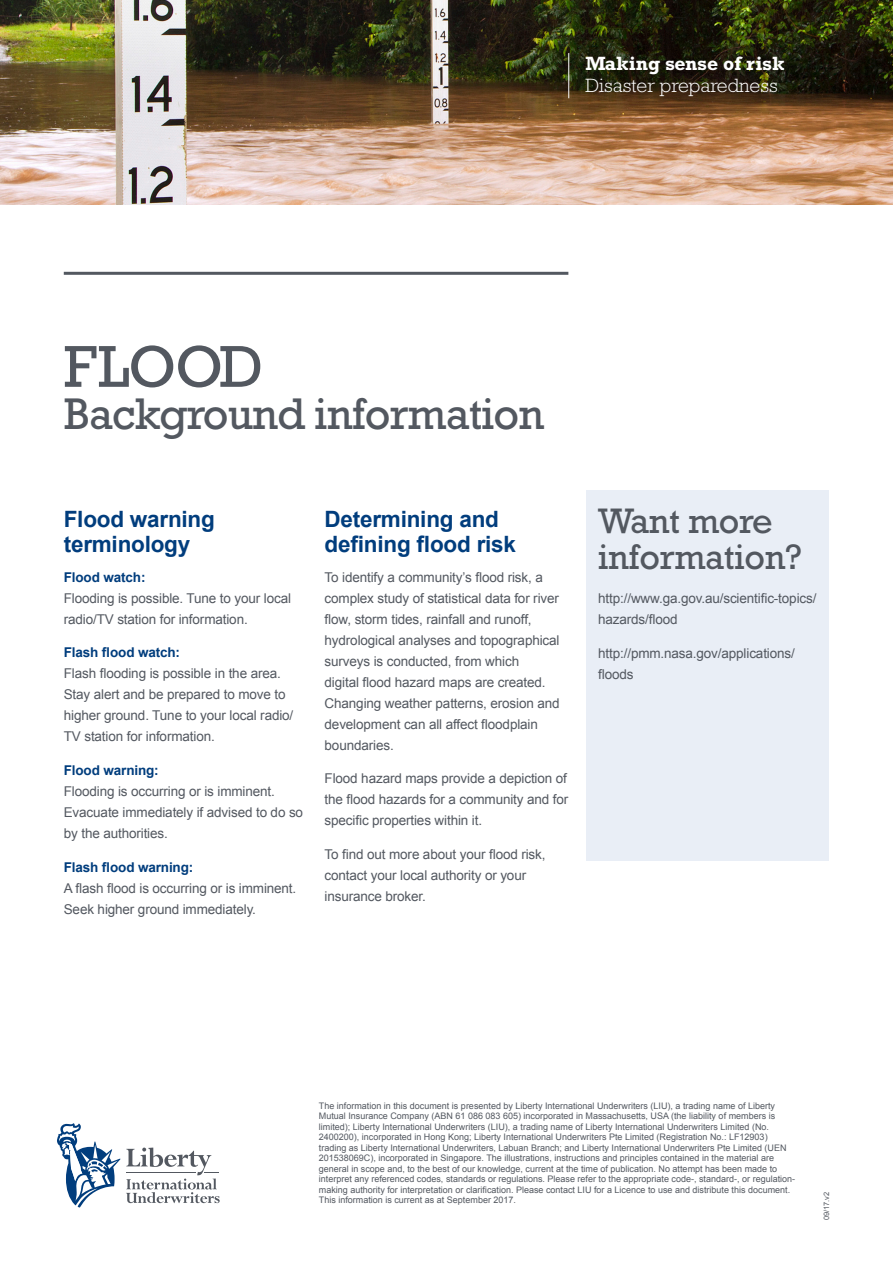
<style>
.page{position:relative;width:893px;height:1263px;background:#fff}
.page>*{position:absolute;margin:0;border:0;box-sizing:border-box;transform-origin:0 0}
.t1{font:60px "Rockwell";letter-spacing:-.02em;color:#535860}
.t2{font:45px "Rockwell";letter-spacing:-.02em;color:#535860}
.t3{font:36px/36px "Rockwell";letter-spacing:-.01em;color:#535860}
.Subhead_1{font:700 22.5px/25.5px "Arial";letter-spacing:-.01em;color:#013d7d}
.t4{font:300 19.5px "Rockwell";color:#fff}
.t5{font:700 19.5px "Rockwell";color:#fff}
.Body{font:13.5px/21px "Arial";letter-spacing:-.01em;color:#535860}
.Subhead_2{font:700 13.5px "Arial";letter-spacing:-.01em;color:#013d7d}
.Disclaimer_Body{font:9px/10.5px "Arial";color:#535860}
.t6{font:7.5px "Arial";color:#535860}
</style>
<div class="page">
<img style="left:0;top:0;width:893px;height:204px">
<hr style="left:568px;top:53px;width:1px;height:45px;background:#fff">
<hr style="left:64px;top:272px;width:504px;height:3px;background:#535860">
<svg style="left:57px;top:1123px;width:163px;height:84px"></svg>
<div style="left:586px;top:490px;width:242px;height:370px;background:#e9eef6"></div>
<p class="t5" style="left:585px;top:52px;width:201px">Making sense of risk</p>
<p class="t4" style="left:585px;top:75px;width:194px">Disaster preparedness</p>
<p class="t1" style="left:64px;top:332px;width:201px">FLOOD</p>
<p class="t2" style="left:64px;top:388px;width:482px">Background information</p>
<p class="Subhead_1" style="left:64px;top:507px;width:153px">Flood warning terminology</p>
<p class="Subhead_2" style="left:64px;top:568px;width:83px">Flood watch:</p>
<p class="Body" style="left:64px;top:588px;width:229px">Flooding is possible. Tune to your local radio/TV station for information.</p>
<p class="Subhead_2" style="left:64px;top:644px;width:118px">Flash flood watch:</p>
<p class="Body" style="left:64px;top:663px;width:231px">Flash flooding is possible in the area.<br>Stay alert and be prepared to move to higher ground. Tune to your local radio/ TV station for information.</p>
<p class="Subhead_2" style="left:64px;top:761px;width:96px">Flood warning:</p>
<p class="Body" style="left:64px;top:781px;width:241px">Flooding is occurring or is imminent.<br>Evacuate immediately if advised to do so by the authorities.</p>
<p class="Subhead_2" style="left:64px;top:858px;width:131px">Flash flood warning:</p>
<p class="Body" style="left:64px;top:878px;width:234px">A flash flood is occurring or is imminent.<br>Seek higher ground immediately.</p>
<p class="Subhead_1" style="left:325px;top:507px;width:193px">Determining and defining flood risk</p>
<p class="Body" style="left:325px;top:567px;width:237px">To identify a community’s flood risk, a complex study of statistical data for river flow, storm tides, rainfall and runoff, hydrological analyses and topographical surveys is conducted, from which<br>digital flood hazard maps are created.<br>Changing weather patterns, erosion and development can all affect floodplain boundaries.</p>
<p class="Body" style="left:325px;top:768px;width:245px;text-align:justify">Flood hazard maps provide a depiction of the flood hazards for a community and for specific properties within it.</p>
<p class="Body" style="left:325px;top:844px;width:222px">To find out more about your flood risk, contact your local authority or your insurance broker.</p>
<p class="t3" style="left:598px;top:503px;width:205px">Want more information?</p>
<p class="Body" style="left:598px;top:588px;width:220px">http://www.ga.gov.au/scientific-topics/ hazards/flood</p>
<p class="Body" style="left:598px;top:643px;width:198px">http://pmm.nasa.gov/applications/ floods</p>
<p class="Disclaimer_Body" style="left:319px;top:1100px;width:478px">The information in this document is presented by Liberty International Underwriters (LIU), a trading name of Liberty Mutual Insurance Company (ABN 61 086 083 605) incorporated in Massachusetts, USA (the liability of members is limited); Liberty International Underwriters (LIU), a trading name of Liberty International Underwriters Limited (No.<br>2400200), incorporated in Hong Kong; Liberty International Underwriters Pte Limited (Registration No.: LF12903) trading as Liberty International Underwriters, Labuan Branch; and Liberty International Underwriters Pte Limited (UEN 201538069C), incorporated in Singapore. The illustrations, instructions and principles contained in the material are general in scope and, to the best of our knowledge, current at the time of publication. No attempt has been made to interpret any referenced codes, standards or regulations. Please refer to the appropriate code-, standard-, or regulation&shy;making authority for interpretation or clarification. Please contact LIU for a Licence to use and distribute this document.<br>This information is current as at September 2017.</p>
<p class="t6" style="left:822px;top:1220px;width:30px;rotate:-90deg">09/17.v2</p>
</div>
